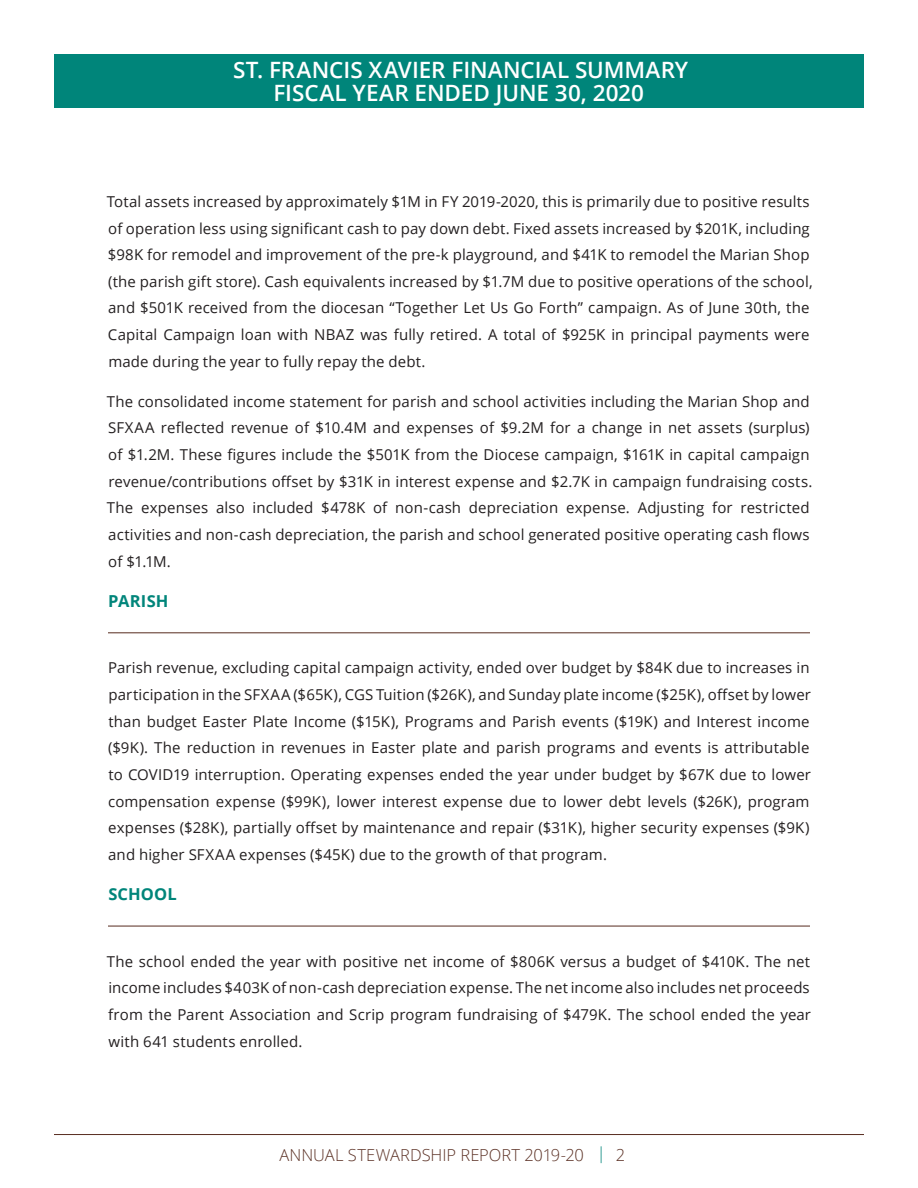
<style>
.page{position:relative;width:918px;height:1188px;background:#fff}
.page>*{position:absolute;margin:0;border:0;box-sizing:border-box;transform-origin:0 0}
.t1{font:600 22.5px "Open Sans";letter-spacing:-.005em;color:#fff}
.t2{font:300 16.5px "Open Sans";color:#5d3327}
.t3{font:700 16.5px "Open Sans";letter-spacing:.01em;color:#00857a}
.t4{font:15px/26.7px "Open Sans";letter-spacing:.01em;color:#231f20}
.s1{color:#00857a}
</style>
<div class="page">
<hr style="left:54px;top:1134px;width:810px;height:1px;background:#5d3327">
<hr style="left:108px;top:632px;width:702px;height:1px;background:#5d3327">
<hr style="left:108px;top:926px;width:702px;height:1px;background:#5d3327">
<div style="left:54px;top:54px;width:810px;height:54px;background:#00857a"></div>
<h1 class="t1" style="left:233px;top:55px;width:245px">ST. FRANCIS XAVIER FINANCIA</h1>
<h1 class="t1" style="left:557px;top:55px;width:133px">L SUMMARY</h1>
<h1 class="t1" style="left:273px;top:77px;width:25px">FISCA</h1>
<h1 class="t1" style="left:335px;top:77px;width:34px">L YEAR</h1>
<h1 class="t1" style="left:415px;top:77px;width:231px">EN DED JUNE 30, 2020</h1>
<p class="t4" style="left:107px;top:188px;width:707px">Total assets increased by approximately $1M in FY 2019-2020, this is primarily due to positive results of operation less using significant cash to pay down debt. Fixed assets increased by $201K, including $98K for remodel and improvement of the pre-k playground, and $41K to remodel the Marian Shop (the parish gift store). Cash equivalents increased by $1.7M due to positive operations of the school, and $501K received from the diocesan “Together Let Us Go Forth” campaign. As of June 30th, the Capital Campaign loan with NBAZ was fully retired. A total of $925K in principal payments were made during the year to fully repay the debt.</p>
<p class="t4" style="left:107px;top:388px;width:707px">The consolidated income statement for parish and school activities including the Marian Shop and SFXAA reflected revenue of $10.4M and expenses of $9.2M for a change in net assets (surplus) of $1.2M. These figures include the $501K from the Diocese campaign, $161K in capital campaign revenue/contributions offset by $31K in interest expense and $2.7K in campaign fundraising costs.<br>The expenses also included $478K of non-cash depreciation expense. Adjusting for restricted activities and non-cash depreciation, the parish and school generated positive operating cash flows of $1.1M.</p>
<p class="t3" style="left:108px;top:589px;width:62px">PARISH</p>
<p class="t4" style="left:108px;top:654px;width:704px;text-align:justify">Parish revenue, excluding capital campaign activity, ended over budget by $84K due to increases in participation in the SFXAA ($65K), CGS Tuition ($26K), and Sunday plate income ($25K), offset by lower than budget Easter Plate Income ($15K), Programs and Parish events ($19K) and Interest income ($9K). The reduction in revenues in Easter plate and parish programs and events is attributable to COVID19 interruption. Operating expenses ended the year under budget by $67K due to lower compensation expense ($99K), lower interest expense due to lower debt levels ($26K), program expenses ($28K), partially offset by maintenance and repair ($31K), higher security expenses ($9K) and higher SFXAA expenses ($45K) due to the growth of that program.</p>
<p class="t3" style="left:108px;top:882px;width:70px">SCHOOL</p>
<p class="t4" style="left:107px;top:948px;width:706px;text-align:justify">The school ended the year with positive net income of $806K versus a budget of $410K. The net income includes $403K of non-cash depreciation expense. The net income also includes net proceeds from the Parent Association and Scrip program fundraising of $479K. The school ended the year with 641 students enrolled.</p>
<p class="t2" style="left:279px;top:1144px;width:347px">ANNUAL STEWARDSHIP REPORT 2019-20 <span class="s1">|</span> 2</p>
</div>
